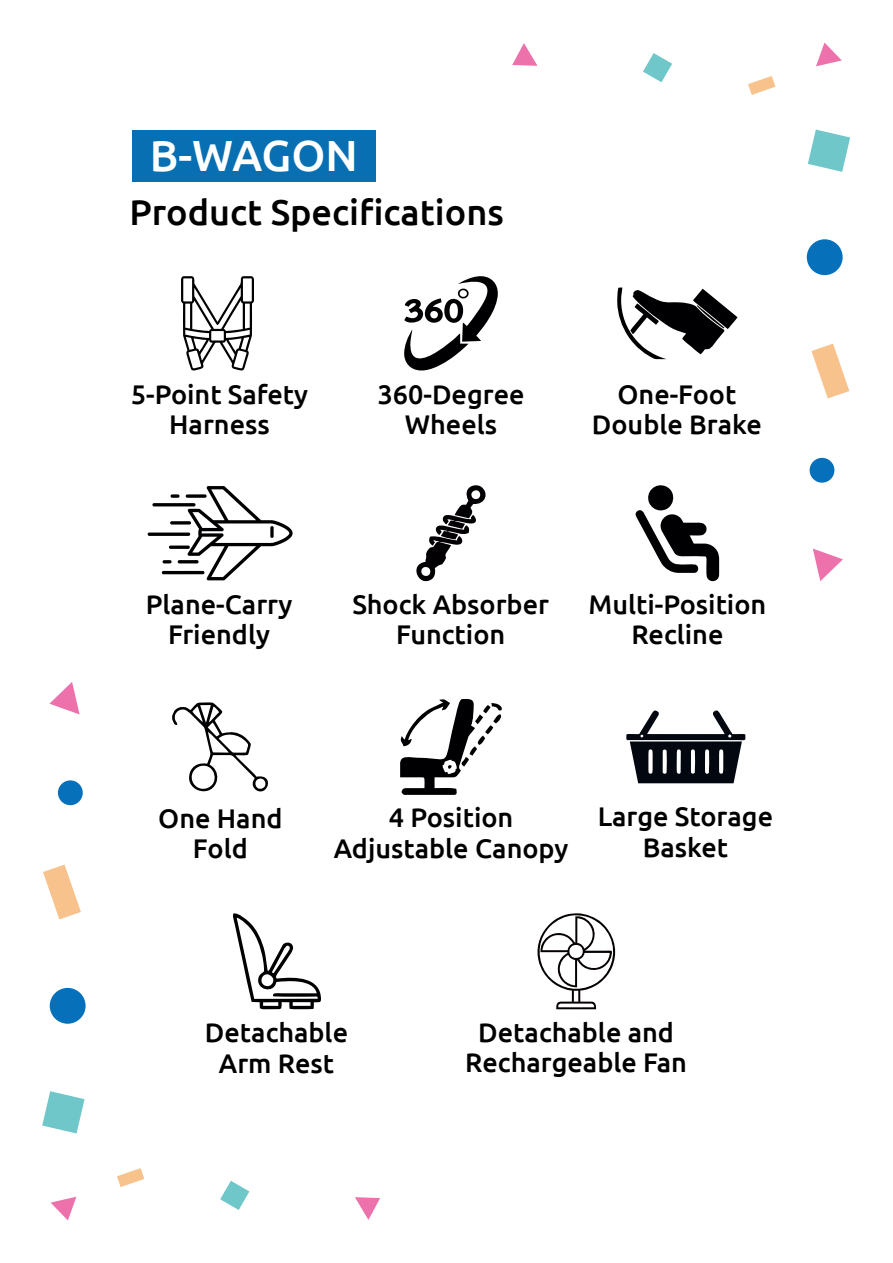
<style>
.page{position:relative;width:893px;height:1263px;background:#fff}
.page>*{position:absolute;margin:0;border:0;box-sizing:border-box;transform-origin:0 0}
.t1{font:500 43.65px "Ubuntu";letter-spacing:-.01em;color:#fff}
.t2{font:500 36px "Ubuntu";color:#000001}
.t3{font:500 27px/30.3px "Ubuntu";color:#000001;text-align:center}
</style>
<div class="page">
<svg style="left:816px;top:43px;width:26px;height:23px"></svg>
<svg style="left:813px;top:548px;width:30px;height:33px"></svg>
<svg style="left:808px;top:130px;width:42px;height:42px"></svg>
<div style="left:810px;top:458px;width:24px;height:25px;background:#0671ba;border-radius:50%"></div>
<div style="left:807px;top:239px;width:36px;height:36px;background:#0671ba;border-radius:50%"></div>
<svg style="left:811px;top:344px;width:38px;height:54px"></svg>
<svg style="left:748px;top:76px;width:27px;height:19px"></svg>
<svg style="left:643px;top:53px;width:29px;height:29px"></svg>
<svg style="left:512px;top:43px;width:25px;height:23px"></svg>
<svg style="left:51px;top:1197px;width:25px;height:23px"></svg>
<svg style="left:49px;top:682px;width:31px;height:32px"></svg>
<svg style="left:42px;top:1091px;width:43px;height:42px"></svg>
<div style="left:58px;top:780px;width:25px;height:25px;background:#0671ba;border-radius:50%"></div>
<div style="left:50px;top:988px;width:36px;height:36px;background:#0671ba;border-radius:50%"></div>
<svg style="left:43px;top:864px;width:38px;height:55px"></svg>
<svg style="left:117px;top:1168px;width:27px;height:19px"></svg>
<svg style="left:220px;top:1181px;width:29px;height:29px"></svg>
<svg style="left:355px;top:1197px;width:25px;height:23px"></svg>
<div style="left:132px;top:130px;width:243px;height:52px;background:#076fb2"></div>
<svg style="left:181px;top:276px;width:73px;height:94px"></svg>
<svg style="left:404px;top:276px;width:94px;height:95px"></svg>
<svg style="left:617px;top:287px;width:120px;height:72px"></svg>
<svg style="left:147px;top:486px;width:146px;height:94px"></svg>
<svg style="left:416px;top:485px;width:70px;height:97px"></svg>
<svg style="left:636px;top:485px;width:83px;height:97px"></svg>
<svg style="left:400px;top:699px;width:102px;height:96px"></svg>
<svg style="left:172px;top:702px;width:96px;height:90px"></svg>
<svg style="left:626px;top:710px;width:120px;height:73px"></svg>
<svg style="left:233px;top:913px;width:88px;height:97px"></svg>
<svg style="left:537px;top:913px;width:79px;height:96px"></svg>
<h1 class="t1" style="left:150px;top:128px;width:210px">B-WAGON</h1>
<h2 class="t2" style="left:129px;top:190px;width:376px">Product Specifications</h2>
<p class="t3" style="left:131px;top:378px;width:179px">5-Point Safety<br>Harness</p>
<p class="t3" style="left:377px;top:378px;width:149px">360-Degree<br>Wheels</p>
<p class="t3" style="left:592px;top:378px;width:172px">One-Foot<br>Double Brake</p>
<p class="t3" style="left:146px;top:588px;width:148px">Plane-Carry<br>Friendly</p>
<p class="t3" style="left:352px;top:588px;width:198px">Shock Absorber<br>Function</p>
<p class="t3" style="left:588px;top:588px;width:179px">Multi-Position<br>Recline</p>
<p class="t3" style="left:158px;top:802px;width:126px">One Hand<br>Fold</p>
<p class="t3" style="left:334px;top:802px;width:236px">4 Position<br>Adjustable Canopy</p>
<p class="t3" style="left:598px;top:800px;width:177px">Large Storage<br>Basket</p>
<p class="t3" style="left:205px;top:1017px;width:145px">Detachable<br>Arm Rest</p>
<p class="t3" style="left:465px;top:1016px;width:223px">Detachable and<br>Rechargeable Fan</p>
</div>
